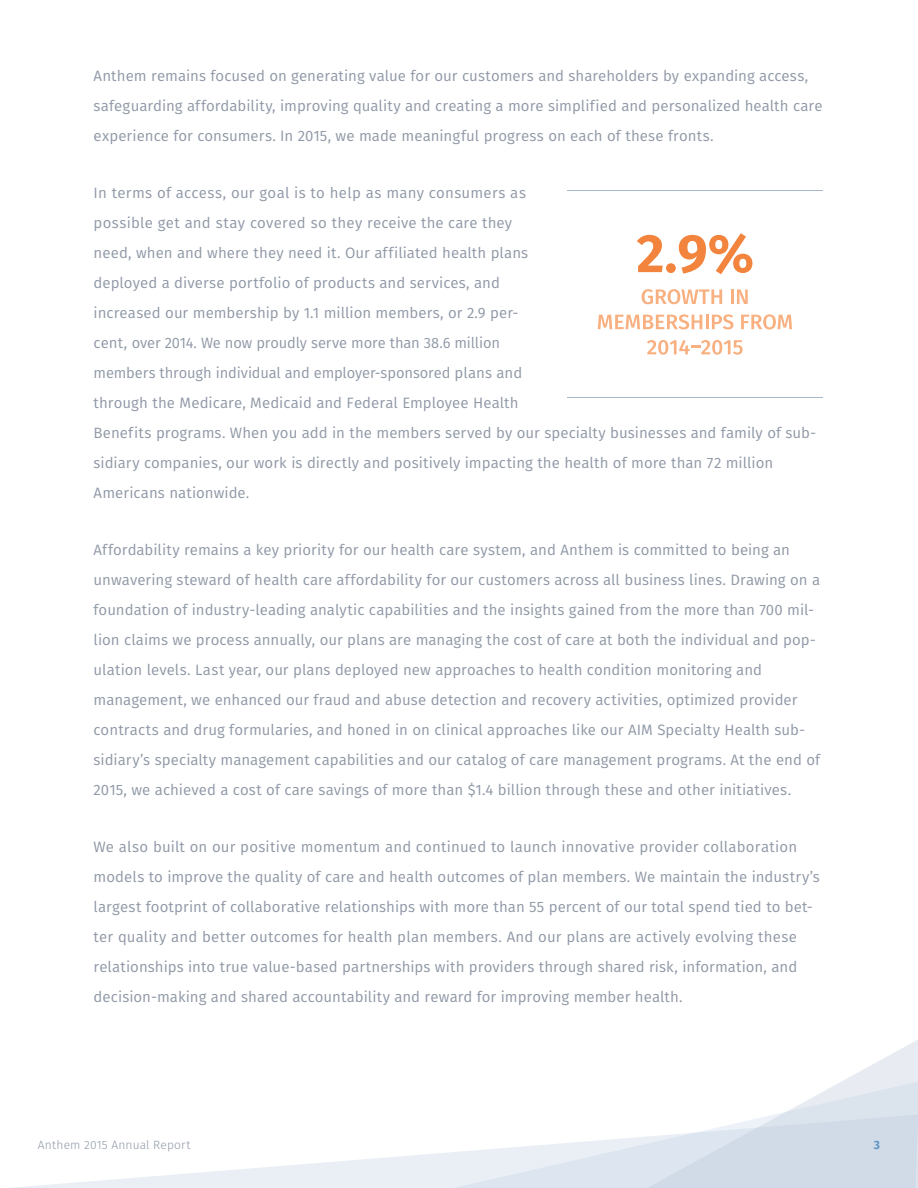
<style>
.page{position:relative;width:918px;height:1188px;background:#fff}
.page>*{position:absolute;margin:0;border:0;box-sizing:border-box;transform-origin:0 0}
.Body{font:15px/30px "Fira Sans";letter-spacing:.005em;color:#8f98a6}
.t1{font:300 12px "Fira Sans";letter-spacing:.01em;color:#8f98a6}
.t2{font:700 12px "Fira Sans";color:#6195c1}
</style>
<div class="page">
<svg style="left:13px;top:1137px;width:630px;height:51px"></svg>
<svg style="left:643px;top:1040px;width:275px;height:148px"></svg>
<hr style="left:567px;top:190px;width:256px;height:1px;background:#a5b9ca">
<hr style="left:567px;top:397px;width:256px;height:1px;background:#a5b9ca">
<svg style="left:637px;top:235px;width:26px;height:37px"></svg>
<div style="left:666px;top:263px;width:10px;height:10px;background:#f2843e;border-radius:50%"></div>
<svg style="left:679px;top:233px;width:73px;height:41px"></svg>
<svg style="left:642px;top:289px;width:80px;height:15px"></svg>
<hr style="left:731px;top:289px;width:3px;height:15px;background:#f9b081">
<svg style="left:737px;top:289px;width:11px;height:15px"></svg>
<svg style="left:598px;top:314px;width:135px;height:15px"></svg>
<svg style="left:741px;top:314px;width:51px;height:15px"></svg>
<svg style="left:647px;top:340px;width:96px;height:15px"></svg>
<p class="Body" style="left:94px;top:61px;width:731px">Anthem remains focused on generating value for our customers and shareholders by expanding access, safeguarding affordability, improving quality and creating a more simplified and personalized health care experience for consumers. In 2015, we made meaningful progress on each of these fronts.</p>
<p class="Body" style="left:94px;top:178px;width:724px">In terms of access, our goal is to help as many consumers as<br>possible get and stay covered so they receive the care they<br>need, when and where they need it. Our affiliated health plans<br>deployed a diverse portfolio of products and services, and<br>increased our membership by 1.1 million members, or 2.9 per-<br>cent, over 2014. We now proudly serve more than 38.6 million<br>members through individual and employer-sponsored plans and<br>through the Medicare, Medicaid and Federal Employee Health<br>Benefits programs. When you add in the members served by our specialty businesses and family of sub&shy;sidiary companies, our work is directly and positively impacting the health of more than 72 million Americans nationwide.</p>
<p class="Body" style="left:94px;top:535px;width:728px">Affordability remains a key priority for our health care system, and Anthem is committed to being an unwavering steward of health care affordability for our customers across all business lines. Drawing on a foundation of industry-leading analytic capabilities and the insights gained from the more than 700 mil&shy;lion claims we process annually, our plans are managing the cost of care at both the individual and pop&shy;ulation levels. Last year, our plans deployed new approaches to health condition monitoring and management, we enhanced our fraud and abuse detection and recovery activities, optimized provider contracts and drug formularies, and honed in on clinical approaches like our AIM Specialty Health sub&shy;sidiary’s specialty management capabilities and our catalog of care management programs. At the end of 2015, we achieved a cost of care savings of more than $1.4 billion through these and other initiatives.</p>
<p class="Body" style="left:94px;top:832px;width:728px">We also built on our positive momentum and continued to launch innovative provider collaboration models to improve the quality of care and health outcomes of plan members. We maintain the industry’s largest footprint of collaborative relationships with more than 55 percent of our total spend tied to bet&shy;ter quality and better outcomes for health plan members. And our plans are actively evolving these relationships into true value-based partnerships with providers through shared risk, information, and decision-making and shared accountability and reward for improving member health.</p>
<p class="t1" style="left:38px;top:1136px;width:154px">Anthem 2015 Annual Report</p>
<p class="t2" style="left:874px;top:1136px;width:8px">3</p>
</div>
